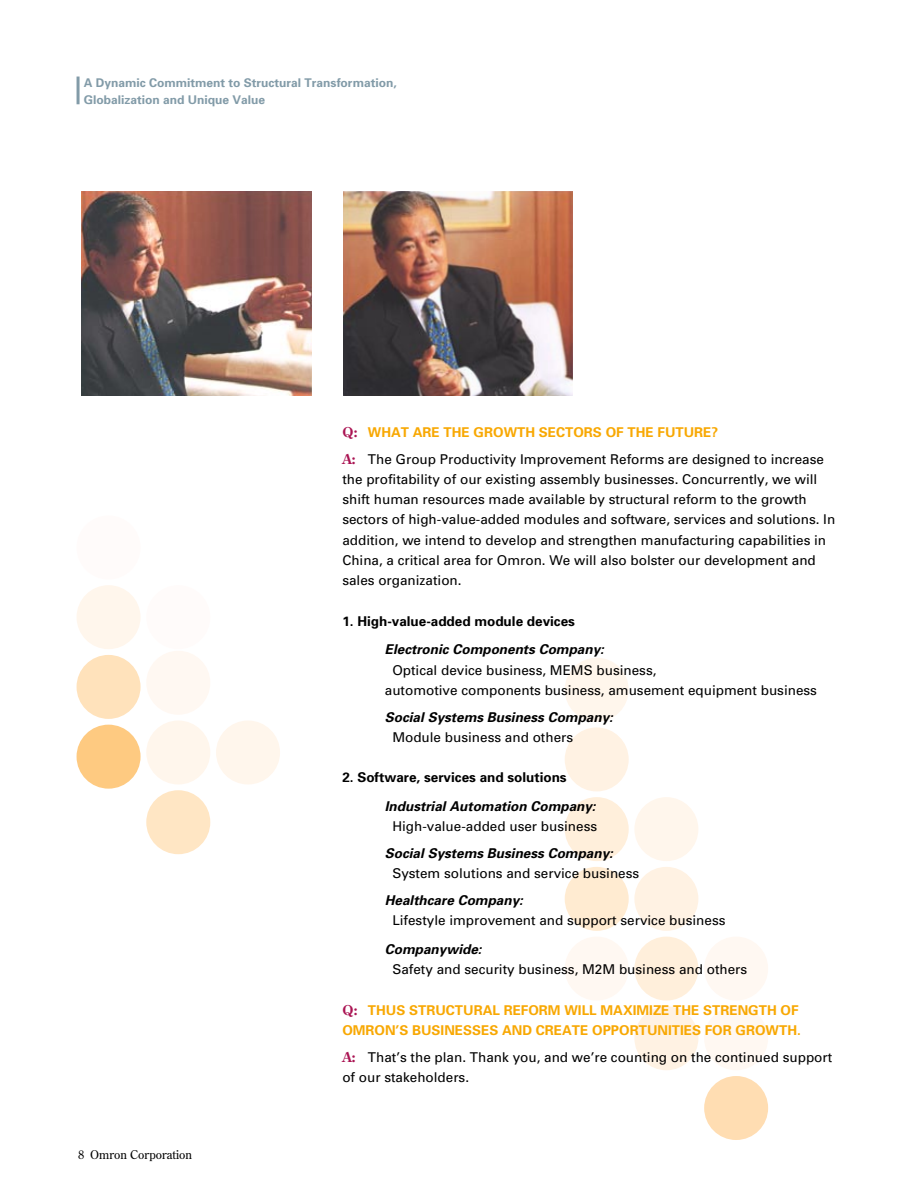
<style>
.page{position:relative;width:914px;height:1190px;background:#fff}
.page>*{position:absolute;margin:0;border:0;box-sizing:border-box;transform-origin:0 0}
.t1{font:13.5px/20.2px "Univers";color:#000}
.t2{font:italic 700 13.5px "Univers";color:#000}
.t3{font:700 13.5px/20.2px "Univers";color:#f8a803}
.t4{font:700 13.5px "Univers";color:#000}
.t5{font:700 12px/17.7px "Univers";color:#829ba8}
.t6{font:12px "Century Old Style";color:#000}
.s1{font-family:"Century Old Style";font-weight:700;color:#aa1453}
.s2{font-weight:700;color:#f8a803}
.s3{font-family:"Century Old Style";color:#aa1453}
</style>
<div class="page">
<div style="left:564px;top:727px;width:64px;height:64px;background:#fff2e3;border-radius:50%"></div>
<div style="left:564px;top:867px;width:64px;height:63px;background:#ffebd1;border-radius:50%"></div>
<div style="left:634px;top:867px;width:64px;height:63px;background:#fff2e3;border-radius:50%"></div>
<div style="left:564px;top:936px;width:64px;height:64px;background:#fff8f2;border-radius:50%"></div>
<div style="left:634px;top:936px;width:64px;height:64px;background:#ffefdb;border-radius:50%"></div>
<div style="left:634px;top:1006px;width:64px;height:64px;background:#fff2e3;border-radius:50%"></div>
<div style="left:704px;top:1006px;width:64px;height:64px;background:#fff8f2;border-radius:50%"></div>
<div style="left:704px;top:1076px;width:64px;height:64px;background:#ffddb2;border-radius:50%"></div>
<div style="left:564px;top:657px;width:64px;height:64px;background:#fff6ec;border-radius:50%"></div>
<div style="left:564px;top:797px;width:64px;height:64px;background:#ffefdb;border-radius:50%"></div>
<div style="left:634px;top:797px;width:64px;height:64px;background:#fff6ec;border-radius:50%"></div>
<div style="left:704px;top:936px;width:64px;height:64px;background:#fff8f2;border-radius:50%"></div>
<img style="left:82px;top:191px;width:229px;height:204px">
<svg style="left:76px;top:76px;width:4px;height:28px"></svg>
<div style="left:77px;top:515px;width:63px;height:64px;background:#fffbfa;border-radius:50%"></div>
<div style="left:77px;top:585px;width:63px;height:64px;background:#fff6ec;border-radius:50%"></div>
<div style="left:146px;top:585px;width:64px;height:64px;background:#fffbfa;border-radius:50%"></div>
<div style="left:77px;top:655px;width:63px;height:64px;background:#ffe2bb;border-radius:50%"></div>
<div style="left:146px;top:651px;width:64px;height:63px;background:#fff8f2;border-radius:50%"></div>
<div style="left:77px;top:724px;width:63px;height:64px;background:#feca81;border-radius:50%"></div>
<div style="left:146px;top:720px;width:64px;height:64px;background:#fff6ec;border-radius:50%"></div>
<div style="left:216px;top:720px;width:64px;height:64px;background:#fff6ec;border-radius:50%"></div>
<div style="left:146px;top:790px;width:64px;height:64px;background:#ffe6c4;border-radius:50%"></div>
<img style="left:343px;top:191px;width:229px;height:204px">
<p class="t5" style="left:84px;top:75px;width:314px">A Dynamic Commitment to Structural Transformation,<br>Globalization and Unique Value</p>
<p class="t6" style="left:78px;top:1150px;width:116px">8 Omron Corporation</p>
<p class="t1" style="left:342px;top:420px;width:483px;line-height:26.7px"><span class="s1">Q:</span> <span class="s2">WHAT ARE THE GROWTH SECTORS OF THE FUTURE?<br></span><span class="s1">A:</span> The Group Productivity Improvement Reforms are designed to increase</p>
<p class="t1" style="left:342px;top:470px;width:494px">the profitability of our existing assembly businesses. Concurrently, we will shift human resources made available by structural reform to the growth sectors of high-value-added modules and software, services and solutions. In addition, we intend to develop and strengthen manufacturing capabilities in China, a critical area for Omron. We will also bolster our development and sales organization.</p>
<p class="t4" style="left:342px;top:616px;width:234px">1. High-value-added module devices</p>
<p class="t2" style="left:385px;top:644px;width:220px">Electronic Components Company:</p>
<p class="t1" style="left:385px;top:661px;width:433px;text-indent:8px">Optical device business, MEMS business,<br>automotive components business, amusement equipment business</p>
<p class="t2" style="left:385px;top:712px;width:230px">Social Systems Business Company:</p>
<p class="t1" style="left:392px;top:728px;width:182px">Module business and others</p>
<p class="t4" style="left:342px;top:772px;width:226px">2. Software, services and solutions</p>
<p class="t2" style="left:385px;top:801px;width:212px">Industrial Automation Company:</p>
<p class="t1" style="left:392px;top:817px;width:206px">High-value-added user business</p>
<p class="t2" style="left:385px;top:848px;width:230px">Social Systems Business Company:</p>
<p class="t1" style="left:392px;top:864px;width:248px">System solutions and service business</p>
<p class="t2" style="left:385px;top:895px;width:140px">Healthcare Company:</p>
<p class="t1" style="left:392px;top:911px;width:334px">Lifestyle improvement and support service business</p>
<p class="t2" style="left:385px;top:944px;width:98px">Companywide:</p>
<p class="t1" style="left:392px;top:960px;width:356px">Safety and security business, M2M business and others</p>
<p class="t3" style="left:342px;top:1001px;width:460px"><span class="s3">Q:</span> THUS STRUCTURAL REFORM WILL MAXIMIZE THE STRENGTH OF<br>OMRON’S BUSINESSES AND CREATE OPPORTUNITIES FOR GROWTH.</p>
<p class="t1" style="left:342px;top:1048px;width:491px"><span class="s1">A:</span> That’s the plan. Thank you, and we’re counting on the continued support of our stakeholders.</p>
</div>
